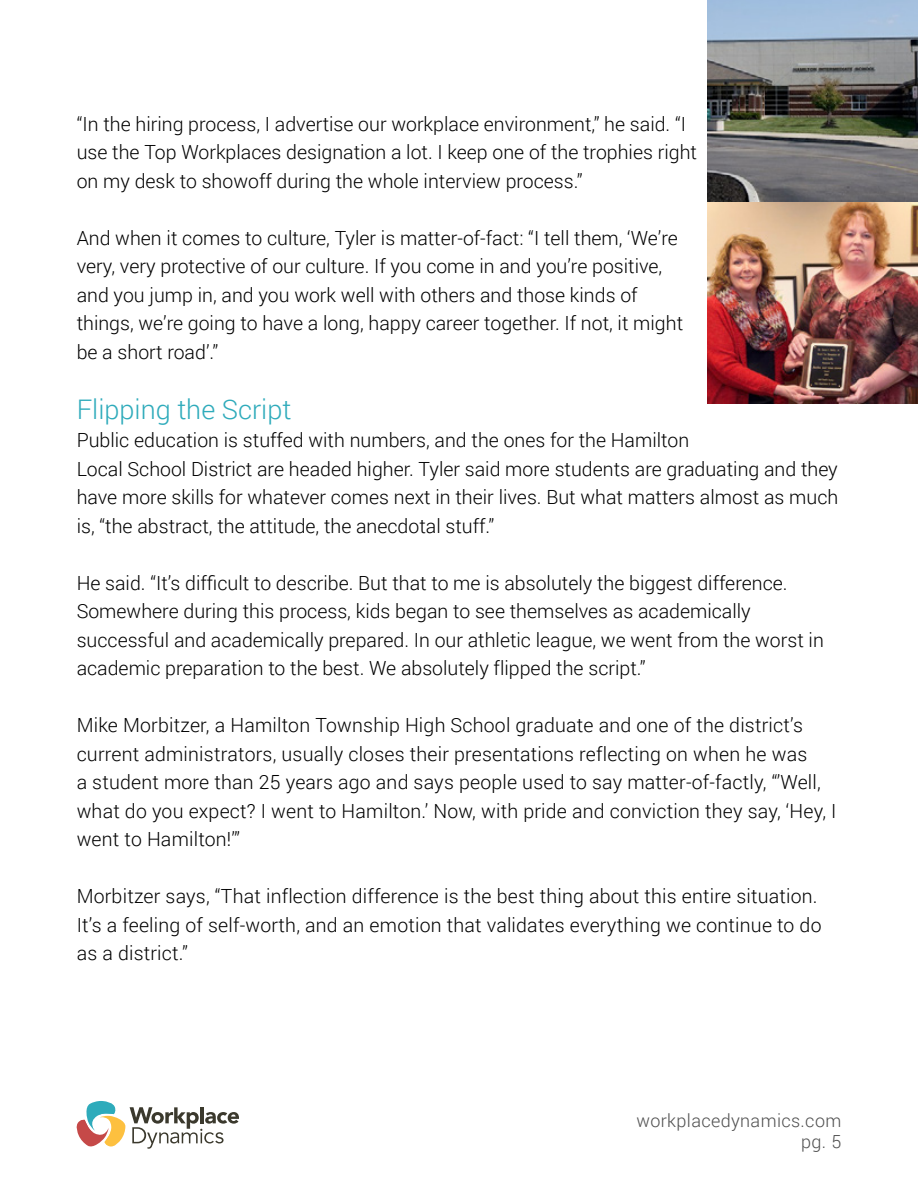
<style>
.page{position:relative;width:918px;height:1188px;background:#fff}
.page>*{position:absolute;margin:0;border:0;box-sizing:border-box;transform-origin:0 0}
.t1{font:300 27px "Roboto";color:#2fabbb}
.t2{font:300 19.5px/28.5px "Roboto";color:#000}
.t3{font:300 18px/21.6px "Roboto";letter-spacing:.02em;color:#4f4f4f;text-align:right}
</style>
<div class="page">
<svg style="left:77px;top:1101px;width:162px;height:48px"></svg>
<img style="left:707px;top:0;width:211px;height:403px">
<p class="t2" style="left:77px;top:109px;width:622px">“In the hiring process, I advertise our workplace environment,” he said. “I use the Top Workplaces designation a lot. I keep one of the trophies right on my desk to showoff during the whole interview process.”</p>
<p class="t2" style="left:77px;top:223px;width:608px">And when it comes to culture, Tyler is matter-of-fact: “I tell them, ‘We’re very, very protective of our culture. If you come in and you’re positive, and you jump in, and you work well with others and those kinds of things, we’re going to have a long, happy career together. If not, it might be a short road’.”</p>
<h1 class="t1" style="left:77px;top:390px;width:216px">Flipping the Script</h1>
<p class="t2" style="left:77px;top:425px;width:763px">Public education is stuffed with numbers, and the ones for the Hamilton<br>Local School District are headed higher. Tyler said more students are graduating and they have more skills for whatever comes next in their lives. But what matters almost as much is, “the abstract, the attitude, the anecdotal stuff.”</p>
<p class="t2" style="left:77px;top:568px;width:749px">He said. “It’s difficult to describe. But that to me is absolutely the biggest difference.<br>Somewhere during this process, kids began to see themselves as academically successful and academically prepared. In our athletic league, we went from the worst in academic preparation to the best. We absolutely flipped the script.”</p>
<p class="t2" style="left:77px;top:710px;width:761px">Mike Morbitzer, a Hamilton Township High School graduate and one of the district’s current administrators, usually closes their presentations reflecting on when he was<br>a student more than 25 years ago and says people used to say matter-of-factly, “’Well, what do you expect? I went to Hamilton.’ Now, with pride and conviction they say, ‘Hey, I went to Hamilton!’”</p>
<p class="t2" style="left:77px;top:881px;width:746px">Morbitzer says, “That inflection difference is the best thing about this entire situation.<br>It’s a feeling of self-worth, and an emotion that validates everything we continue to do as a district.”</p>
<p class="t3" style="left:636px;top:1109px;width:206px">workplacedynamics.com pg. 5</p>
</div>
